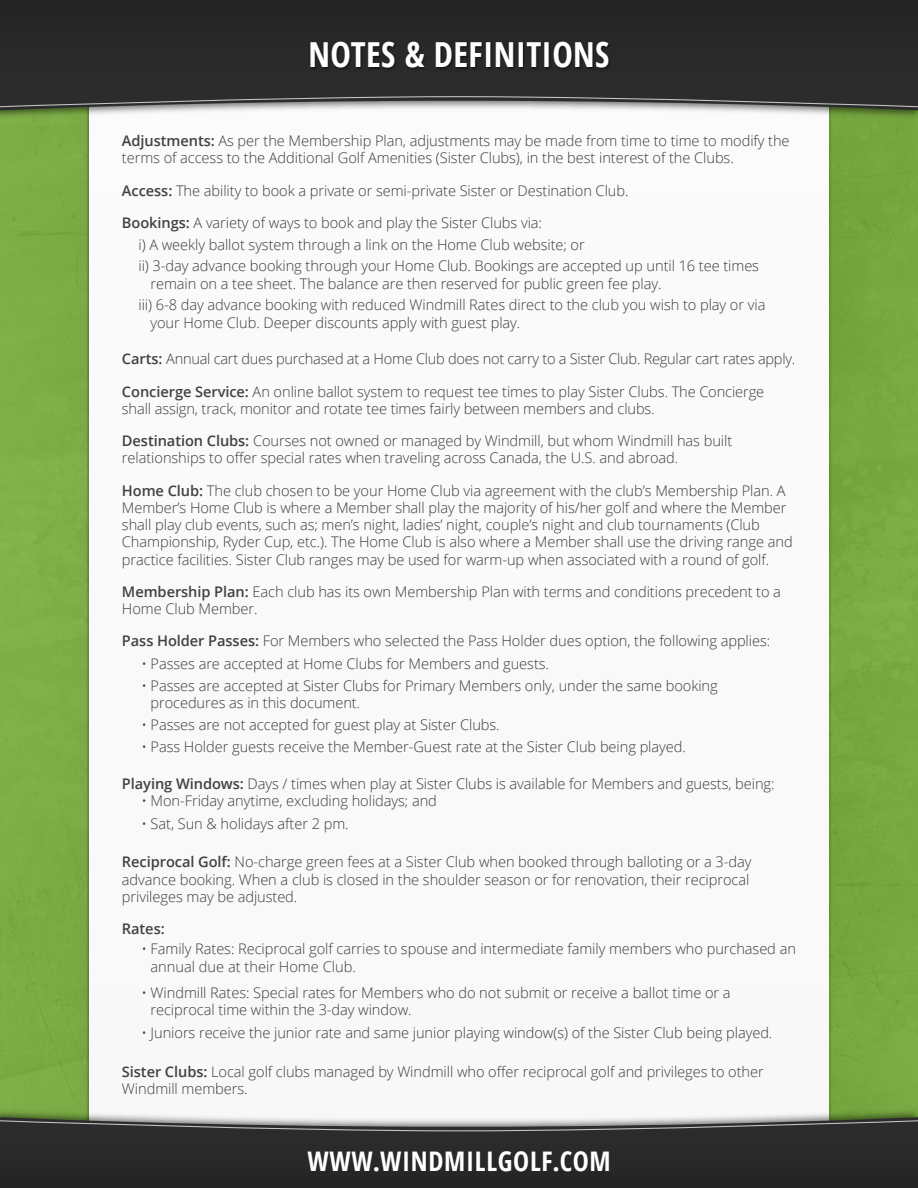
<style>
.page{position:relative;width:918px;height:1188px;background:#fff}
.page>*{position:absolute;margin:0;border:0;box-sizing:border-box;transform-origin:0 0}
.t1{font:700 34.5px "Open Sans Condensed";letter-spacing:.01em;color:#fff}
.t2{font:700 27px "Open Sans Condensed";letter-spacing:.025em;color:#fff}
.t3{font:300 14.7px/17.2px "Open Sans";letter-spacing:-.005em;color:#3d3a3a}
.t4{font:600 14.7px "Open Sans";letter-spacing:-.005em;color:#414042}
.s1{font-weight:600;color:#414042}
</style>
<div class="page">
<div style="left:0;top:123px;width:86px;height:982px;background:#7cad46"></div>
<div style="left:832px;top:123px;width:86px;height:982px;background:#76a740"></div>
<div style="left:820px;top:0;width:12px;height:1188px;background:#69933a"></div>
<div style="left:86px;top:0;width:12px;height:1188px;background:#688c3e"></div>
<div style="left:89px;top:0;width:740px;height:1188px;background:#f9f9f9"></div>
<img style="left:0;top:1105px;width:918px;height:12px">
<div style="left:0;top:1117px;width:918px;height:71px;background:#292929"></div>
<svg style="left:0;top:1120px;width:918px;height:11px;background:#6b6b6b"></svg>
<img style="left:0;top:110px;width:918px;height:13px">
<div style="left:0;top:0;width:918px;height:110px;background:#282828"></div>
<svg style="left:0;top:96px;width:918px;height:11px;background:#636363"></svg>
<img style="left:214px;top:35px;width:493px;height:47px">
<h1 class="t1" style="left:309px;top:31px;width:302px">NOTES &amp; DEFINITIONS</h1>
<p class="t3" style="left:122px;top:132px;width:669px"><span class="s1">Adjustments:</span> As per the Membership Plan, adjustments may be made from time to time to modify the terms of access to the Additional Golf Amenities (Sister Clubs), in the best interest of the Clubs.</p>
<p class="t3" style="left:122px;top:174px;width:508px;line-height:32.2px"><span class="s1">Access:</span> The ability to book a private or semi-private Sister or Destination Club.<br><span class="s1">Bookings:</span> A variety of ways to book and play the Sister Clubs via:</p>
<p class="t3" style="left:138px;top:233px;width:622px;line-height:21.8px">i) A weekly ballot system through a link on the Home Club website; or<br>ii) 3-day advance booking through your Home Club. Bookings are accepted up until 16 tee times</p>
<p class="t3" style="left:138px;top:272px;width:628px;line-height:21.8px;text-indent:12px">remain on a tee sheet. The balance are then reserved for public green fee play.<br>iii) 6-8 day advance booking with reduced Windmill Rates direct to the club you wish to play or via</p>
<p class="t3" style="left:150px;top:313px;width:371px">your Home Club. Deeper discounts apply with guest play.</p>
<p class="t3" style="left:122px;top:342px;width:675px;line-height:32.2px"><span class="s1">Carts:</span> Annual cart dues purchased at a Home Club does not carry to a Sister Club. Regular cart rates apply.<br><span class="s1">Concierge Service:</span> An online ballot system to request tee times to play Sister Clubs. The Concierge</p>
<p class="t3" style="left:122px;top:392px;width:612px;line-height:32.2px">shall assign, track, monitor and rotate tee times fairly between members and clubs.<br><span class="s1">Destination Clubs:</span> Courses not owned or managed by Windmill, but whom Windmill has built</p>
<p class="t3" style="left:122px;top:441px;width:665px;line-height:32.2px">relationships to offer special rates when traveling across Canada, the U.S. and abroad.<br><span class="s1">Home Club:</span> The club chosen to be your Home Club via agreement with the club’s Membership Plan. A</p>
<p class="t3" style="left:122px;top:498px;width:672px">Member’s Home Club is where a Member shall play the majority of his/her golf and where the Member shall play club events, such as; men’s night, ladies’ night, couple’s night and club tournaments (Club Championship, Ryder Cup, etc.). The Home Club is also where a Member shall use the driving range and practice facilities. Sister Club ranges may be used for warm-up when associated with a round of golf.</p>
<p class="t3" style="left:122px;top:582px;width:661px"><span class="s1">Membership Plan:</span> Each club has its own Membership Plan with terms and conditions precedent to a<br>Home Club Member.</p>
<p class="t3" style="left:122px;top:632px;width:650px"><span class="s1">Pass Holder Passes:</span> For Members who selected the Pass Holder dues option, the following applies:</p>
<p class="t3" style="left:141px;top:655px;width:409px">• Passes are accepted at Home Clubs for Members and guests.</p>
<p class="t3" style="left:150px;top:677px;width:569px;text-indent:-9px">• Passes are accepted at Sister Clubs for Primary Members only, under the same booking procedures as in this document.</p>
<p class="t3" style="left:141px;top:716px;width:360px">• Passes are not accepted for guest play at Sister Clubs.</p>
<p class="t3" style="left:141px;top:738px;width:546px">• Pass Holder guests receive the Member-Guest rate at the Sister Club being played.</p>
<p class="t3" style="left:122px;top:774px;width:654px"><span class="s1">Playing Windows:</span> Days / times when play at Sister Clubs is available for Members and guests, being:</p>
<p class="t3" style="left:141px;top:792px;width:297px">• Mon-Friday anytime, excluding holidays; and</p>
<p class="t3" style="left:141px;top:815px;width:209px">• Sat, Sun &amp; holidays after 2 pm.</p>
<p class="t3" style="left:122px;top:853px;width:631px"><span class="s1">Reciprocal Golf:</span> No-charge green fees at a Sister Club when booked through balloting or a 3-day advance booking. When a club is closed in the shoulder season or for renovation, their reciprocal privileges may be adjusted.</p>
<p class="t4" style="left:122px;top:919px;width:44px">Rates:</p>
<p class="t3" style="left:150px;top:940px;width:647px;text-indent:-9px">• Family Rates: Reciprocal golf carries to spouse and intermediate family members who purchased an annual due at their Home Club.</p>
<p class="t3" style="left:150px;top:984px;width:582px;text-indent:-9px">• Windmill Rates: Special rates for Members who do not submit or receive a ballot time or a reciprocal time within the 3-day window.</p>
<p class="t3" style="left:141px;top:1024px;width:632px">• Juniors receive the junior rate and same junior playing window(s) of the Sister Club being played.</p>
<p class="t3" style="left:122px;top:1062px;width:643px"><span class="s1">Sister Clubs:</span> Local golf clubs managed by Windmill who offer reciprocal golf and privileges to other<br>Windmill members.</p>
<h2 class="t2" style="left:307px;top:1142px;width:305px">WWW.WINDMILLGOLF.COM</h2>
</div>
